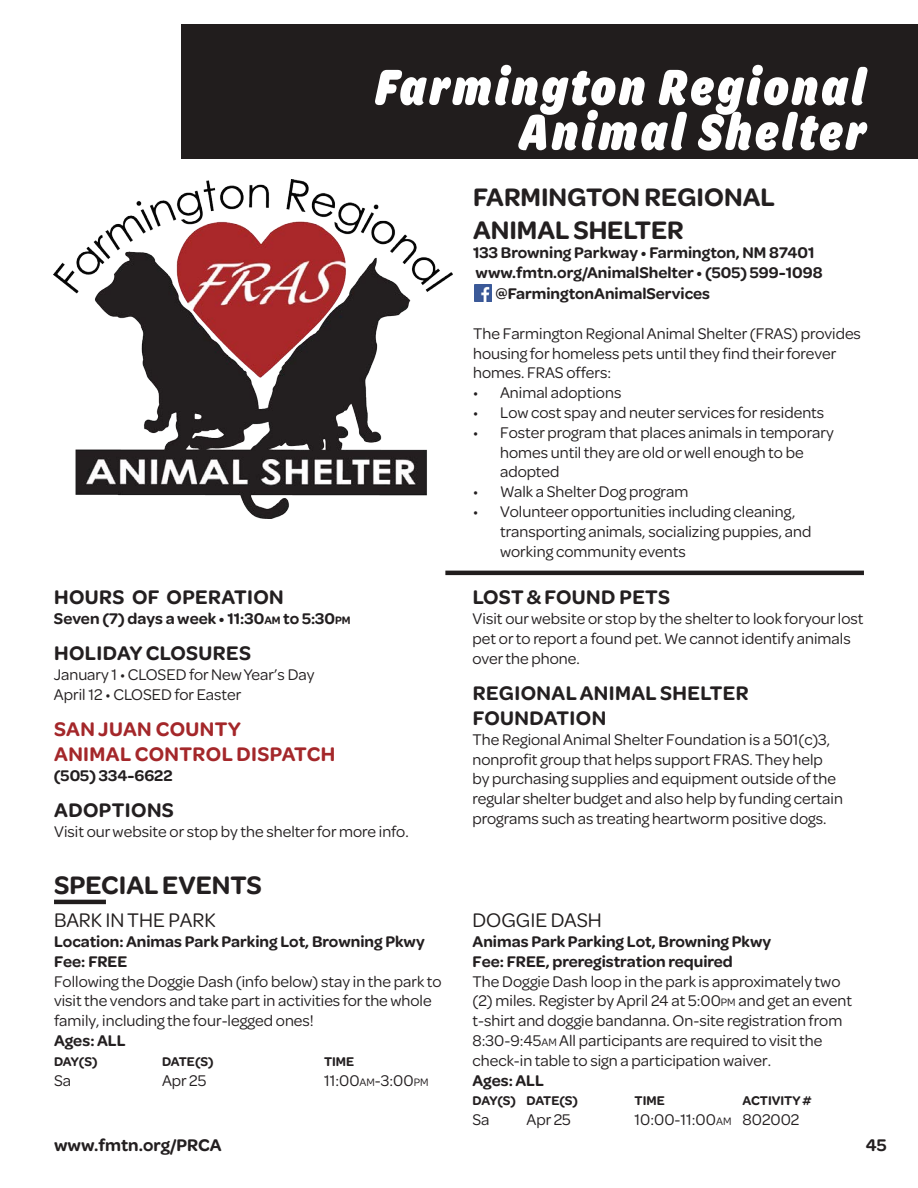
<style>
.page{position:relative;width:918px;height:1188px;background:#fff}
.page>*{position:absolute;margin:0;border:0;box-sizing:border-box;transform-origin:0 0}
.t1{font:italic 900 54px "Omnes Narrow";letter-spacing:.05em;color:#fff}
.t2{font:600 27px "Omnes";color:#231f20}
.t3{font:600 21px/25.2px "Omnes";letter-spacing:.02em;color:#231f20}
.t4{font:600 21px "Omnes";letter-spacing:.02em;color:#a4272a}
.t5{font:21px "Omnes";color:#211d1d}
.t6{font:600 18px "Omnes";color:#231f20}
.t7{font:16.5px/19.8px "Omnes";color:#231f20}
.t8{font:600 16.5px "Omnes";color:#231f20}
.t9{font:16.5px "Omnes";color:#231f20}
.t10{font:600 13.5px "Omnes";color:#231f20}
.s1{font-size:11.55px}
.s2{font-style:inherit}
</style>
<div class="page">
<div style="left:181px;top:24px;width:737px;height:135px;background:#211d1d"></div>
<img style="left:54px;top:180px;width:398px;height:339px">
<hr style="left:445px;top:571px;width:419px;height:4px;background:#211d1d">
<img style="left:475px;top:285px;width:17px;height:17px">
<hr style="left:54px;top:900px;width:52px;height:4px;background:#211d1d">
<p class="t1" style="left:375px;top:52px;width:492px">Farmington Regional</p>
<p class="t1" style="left:519px;top:97px;width:349px">Animal Shelter</p>
<p class="t2" style="left:473px;top:179px;width:303px">FARMINGTON REGIONAL</p>
<p class="t2" style="left:473px;top:211px;width:212px">ANIMAL SHELTER</p>
<p class="t8" style="left:473px;top:241px;width:343px">133 Browning Parkway • Farmington, NM 87401</p>
<p class="t8" style="left:476px;top:261px;width:349px">www.fmtn.org/AnimalShelter • (505) 599-1098</p>
<p class="t8" style="left:496px;top:282px;width:216px">@FarmingtonAnimalServices</p>
<p class="t7" style="left:473px;top:323px;width:389px">The Farmington Regional Animal Shelter (FRAS) provides housing for homeless pets until they find their forever homes. FRAS offers:</p>
<p class="t7" style="left:473px;top:382px;width:150px">• Animal adoptions</p>
<p class="t7" style="left:473px;top:402px;width:353px">• Low cost spay and neuter services for residents</p>
<p class="t7" style="left:500px;top:422px;width:335px;text-indent:-27px">• Foster program that places animals in temporary homes until they are old or well enough to be adopted</p>
<p class="t7" style="left:473px;top:481px;width:217px">• Walk a Shelter Dog program</p>
<p class="t7" style="left:500px;top:501px;width:313px;text-indent:-27px">• Volunteer opportunities including cleaning, transporting animals, socializing puppies, and working community events</p>
<p class="t3" style="left:54px;top:583px;width:231px">HOURS OF OPERATION</p>
<p class="t8" style="left:54px;top:607px;width:298px">Seven (7) days a week • 11:30<span class="s1">AM</span> to 5:30<span class="s1">PM</span></p>
<p class="t3" style="left:54px;top:639px;width:198px">HOLIDAY CLOSURES</p>
<p class="t7" style="left:54px;top:664px;width:262px">January 1 • CLOSED for New Year’s Day</p>
<p class="t7" style="left:54px;top:683px;width:189px">April 12 • CLOSED for Easter</p>
<p class="t4" style="left:54px;top:714px;width:188px">SAN JUAN COUNTY</p>
<p class="t4" style="left:54px;top:739px;width:283px">ANIMAL CONTROL DISPATCH</p>
<p class="t8" style="left:54px;top:764px;width:120px">(505) 334-6622</p>
<p class="t3" style="left:54px;top:796px;width:121px">ADOPTIONS</p>
<p class="t7" style="left:54px;top:820px;width:356px">Visit our website or stop by the shelter for more info.</p>
<p class="t2" style="left:54px;top:867px;width:209px">SPECIAL EVENTS</p>
<p class="t5" style="left:54px;top:906px;width:163px">BARK IN THE PARK</p>
<p class="t8" style="left:54px;top:930px;width:372px">Location: Animas Park Parking Lot, Browning Pkwy</p>
<p class="t8" style="left:54px;top:950px;width:75px">Fee: FREE</p>
<p class="t7" style="left:54px;top:970px;width:389px">Following the Doggie Dash (info below) stay in the park to visit the vendors and take part in activities for the whole family, including the four-legged ones!</p>
<p class="t8" style="left:54px;top:1029px;width:73px">Ages: ALL</p>
<p class="t10" style="left:54px;top:1052px;width:45px">DAY(S)</p>
<p class="t10" style="left:162px;top:1052px;width:53px">DATE(S)</p>
<p class="t10" style="left:324px;top:1052px;width:32px">TIME</p>
<p class="t7" style="left:54px;top:1069px;width:19px">Sa</p>
<p class="t7" style="left:162px;top:1069px;width:46px">Apr 25</p>
<p class="t9" style="left:324px;top:1069px;width:106px">11:00<span class="s1">AM</span>-3:00<span class="s1">PM</span></p>
<p class="t3" style="left:473px;top:583px;width:199px">LOST &amp; FOUND PETS</p>
<p class="t7" style="left:472px;top:608px;width:392px">Visit our website or stop by the shelter to look foryour lost pet or to report a found pet. We cannot identify animals over the phone.</p>
<p class="t3" style="left:473px;top:679px;width:277px">REGIONAL ANIMAL SHELTER<br>FOUNDATION</p>
<p class="t7" style="left:472px;top:728px;width:372px">The Regional Animal Shelter Foundation is a 501(c)3, nonprofit group that helps support FRAS. They help by purchasing supplies and equipment outside of the regular shelter budget and also help by funding certain programs such as treating heartworm positive dogs.</p>
<p class="t5" style="left:473px;top:906px;width:131px">DOGGIE DASH</p>
<p class="t8" style="left:473px;top:930px;width:300px">Animas Park Parking Lot, Browning Pkwy</p>
<p class="t8" style="left:473px;top:950px;width:262px">Fee: FREE, preregistration required</p>
<p class="t7" style="left:473px;top:970px;width:381px">The Doggie Dash loop in the park is approximately two (2) miles. Register by April 24 at 5:00<span class="s1">PM</span> and get an event t-shirt and doggie bandanna. On-site registration from 8:30-9:45<span class="s1">AM</span> All participants are required to visit the check-in table to sign a participation waiver.</p>
<p class="t8" style="left:473px;top:1069px;width:73px">Ages: ALL</p>
<p class="t10" style="left:473px;top:1091px;width:107px">DAY(S) DATE(S)</p>
<p class="t10" style="left:635px;top:1091px;width:32px">TIME</p>
<p class="t10" style="left:743px;top:1091px;width:71px">ACTIVITY #</p>
<p class="t7" style="left:473px;top:1109px;width:19px">Sa</p>
<p class="t7" style="left:527px;top:1109px;width:46px">Apr 25</p>
<p class="t7" style="left:635px;top:1109px;width:166px">10:00-11:00<span class="s1">AM</span> <span class="s2">802002</span></p>
<p class="t6" style="left:54px;top:1133px;width:169px">www.fmtn.org/PRCA</p>
<p class="t6" style="left:866px;top:1133px;width:22px">45</p>
</div>
